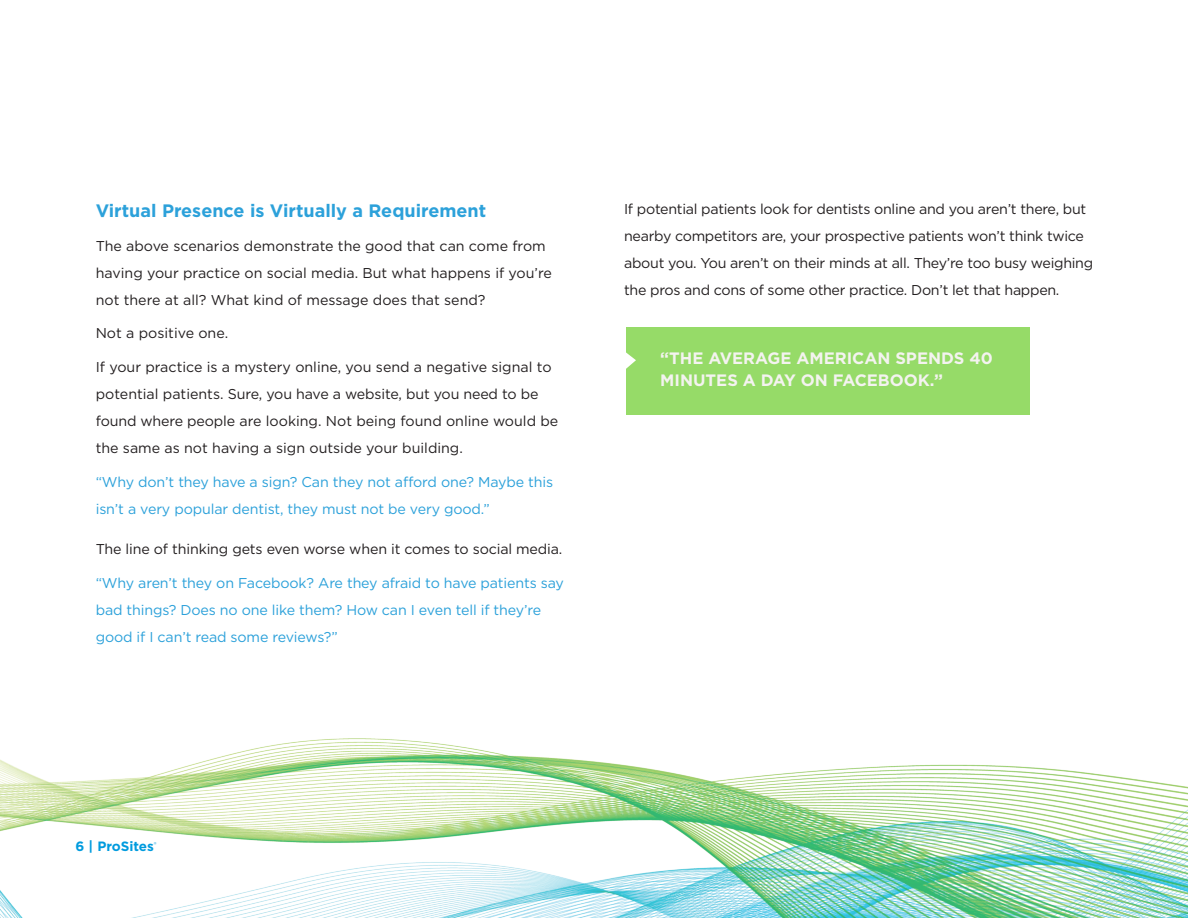
<style>
.page{position:relative;width:1188px;height:918px;background:#fff}
.page>*{position:absolute;margin:0;border:0;box-sizing:border-box;transform-origin:0 0}
.Body{font:700 18px "Gotham";color:#2ca1da}
.QUOTES{font:700 16.5px/22.5px "Gotham";color:#f4f3f0}
.Body-2{font:14.25px/27px "Gotham";letter-spacing:-.01em;color:#231f20}
.Body-3{font:14.25px/27px "Gotham";letter-spacing:-.01em;color:#2ca1da}
.Body-4{font:700 13.5px "Gotham";color:#009bde}
</style>
<div class="page">
<img style="left:0;top:738px;width:1188px;height:180px">
<div style="left:626px;top:327px;width:404px;height:88px;background:#96db68"></div>
<svg style="left:626px;top:352px;width:10px;height:17px"></svg>
<p class="Body" style="left:96px;top:199px;width:392px">Virtual Presence is Virtually a Requirement</p>
<p class="Body-2" style="left:96px;top:232px;width:458px">The above scenarios demonstrate the good that can come from having your practice on social media. But what happens if you’re not there at all? What kind of message does that send?</p>
<p class="Body-2" style="left:96px;top:320px;width:134px">Not a positive one.</p>
<p class="Body-2" style="left:96px;top:353px;width:464px">If your practice is a mystery online, you send a negative signal to potential patients. Sure, you have a website, but you need to be found where people are looking. Not being found online would be the same as not having a sign outside your building.</p>
<p class="Body-3" style="left:96px;top:468px;width:459px">“Why don’t they have a sign? Can they not afford one? Maybe this isn’t a very popular dentist, they must not be very good.”</p>
<p class="Body-2" style="left:96px;top:536px;width:468px">The line of thinking gets even worse when it comes to social media.</p>
<p class="Body-3" style="left:96px;top:569px;width:470px">“Why aren’t they on Facebook? Are they afraid to have patients say bad things? Does no one like them? How can I even tell if they’re good if I can’t read some reviews?”</p>
<p class="Body-2" style="left:624px;top:195px;width:471px">If potential patients look for dentists online and you aren’t there, but nearby competitors are, your prospective patients won’t think twice about you. You aren’t on their minds at all. They’re too busy weighing the pros and cons of some other practice. Don’t let that happen.</p>
<p class="QUOTES" style="left:660px;top:347px;width:334px">“THE AVERAGE AMERICAN SPENDS 40<br>MINUTES A DAY ON FACEBOOK.”</p>
<p class="Body-4" style="left:76px;top:837px;width:83px">6 | ProSites<sup>®</sup></p>
</div>
